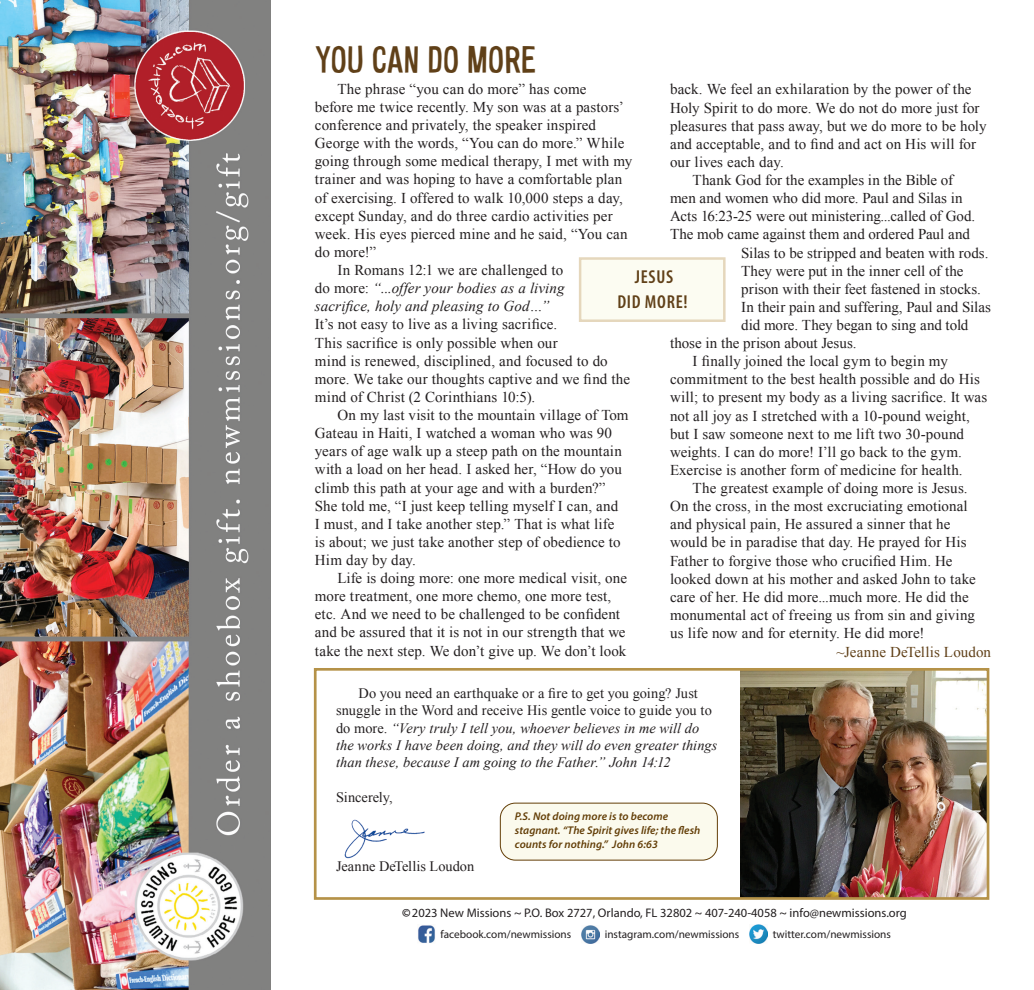
<style>
.page{position:relative;width:1034px;height:990px;background:#fff}
.page>*{position:absolute;margin:0;border:0;box-sizing:border-box;transform-origin:0 0}
.t1{font:35px "Alsina Ultrajada";letter-spacing:-.03em;color:#604018}
.t2{font:600 condensed 18.75px/25px "Myriad Pro";letter-spacing:.04em;color:#604018;text-align:center}
.t3{font:15px/18.1px "Times New Roman";letter-spacing:.005em;color:#231f20}
.t4{font:italic 15px "Times New Roman";letter-spacing:.01em;color:#231f20}
.t5{font:15px "Times New Roman";letter-spacing:.005em;color:#604018}
.t6{font:italic 14.38px/17.2px "Times New Roman";letter-spacing:.005em;color:#231f20}
.t7{font:14.38px "Times New Roman";color:#231f20}
.t8{font:12.5px "Myriad Pro";color:#231f20}
.t9{font:italic 600 11.25px/13.8px "Myriad Pro";letter-spacing:.005em;color:#633e07}
.t10{font:11.25px "Myriad Pro";color:#231f20}
.s1{font-style:normal}
.s2{font-weight:700}
</style>
<div class="page">
<img style="left:0;top:0;width:270px;height:990px">
<div style="left:578px;top:257px;width:147px;height:65px;background:#fcfcf2;border:2px solid #e5d7bc"></div>
<img style="left:418px;top:925px;width:17px;height:18px">
<img style="left:581px;top:925px;width:18px;height:18px">
<img style="left:749px;top:925px;width:18px;height:18px">
<img style="left:740px;top:672px;width:245px;height:224px">
<div style="left:314px;top:668px;width:675px;height:232px;border:3px solid #b59248"></div>
<img style="left:344px;top:819px;width:81px;height:40px">
<div style="left:500px;top:803px;width:217px;height:57px;background:#fbfaed;border-radius:15px"></div>
<div style="left:500px;top:803px;width:217px;height:57px;border:1px solid #633e07;border-radius:15px"></div>
<h1 class="t1" style="left:315px;top:35px;width:223px">YOU CAN DO MORE</h1>
<p class="t3" style="left:337px;top:80px;width:250px">The phrase “you can do more” has come</p>
<p class="t3" style="left:315px;top:98px;width:310px">before me twice recently. My son was at a pastors’</p>
<p class="t3" style="left:315px;top:116px;width:283px">conference and privately, the speaker inspired</p>
<p class="t3" style="left:315px;top:134px;width:311px">George with the words, “You can do more.” While</p>
<p class="t3" style="left:315px;top:152px;width:319px">going through some medical therapy, I met with my</p>
<p class="t3" style="left:315px;top:170px;width:309px">trainer and was hoping to have a comfortable plan</p>
<p class="t3" style="left:315px;top:188px;width:309px">of exercising. I offered to walk 10,000 steps a day,</p>
<p class="t3" style="left:315px;top:206px;width:299px">except Sunday, and do three cardio activities per</p>
<p class="t3" style="left:315px;top:225px;width:314px">week. His eyes pierced mine and he said, “You can</p>
<p class="t3" style="left:315px;top:243px;width:63px">do more!”</p>
<p class="t3" style="left:337px;top:261px;width:227px">In Romans 12:1 we are challenged to</p>
<p class="t4" style="left:315px;top:278px;width:251px"><span class="s1">do more:</span> “...offer your bodies as a living</p>
<p class="t4" style="left:315px;top:296px;width:236px">sacrifice, holy and pleasing to God…”</p>
<p class="t3" style="left:315px;top:315px;width:316px">It’s not easy to live as a living sacrifice.<br>This sacrifice is only possible when our<br>mind is renewed, disciplined, and focused to do more. We take our thoughts captive and we find the mind of Christ (2 Corinthians 10:5).</p>
<p class="t3" style="left:315px;top:406px;width:315px;text-indent:23px">On my last visit to the mountain village of Tom Gateau in Haiti, I watched a woman who was 90 years of age walk up a steep path on the mountain with a load on her head. I asked her, “How do you climb this path at your age and with a burden?” She told me, “I just keep telling myself I can, and<br>I must, and I take another step.” That is what life<br>is about; we just take another step of obedience to Him day by day.</p>
<p class="t3" style="left:315px;top:569px;width:313px;text-indent:23px">Life is doing more: one more medical visit, one more treatment, one more chemo, one more test, etc. And we need to be challenged to be confident and be assured that it is not in our strength that we take the next step. We don’t give up. We don’t look</p>
<p class="t3" style="left:670px;top:80px;width:303px">back. We feel an exhilaration by the power of the</p>
<p class="t3" style="left:670px;top:98px;width:311px">Holy Spirit to do more. We do not do more just for</p>
<p class="t3" style="left:670px;top:116px;width:318px">pleasures that pass away, but we do more to be holy</p>
<p class="t3" style="left:670px;top:134px;width:307px">and acceptable, and to find and act on His will for</p>
<p class="t3" style="left:670px;top:153px;width:115px">our lives each day.</p>
<p class="t3" style="left:692px;top:171px;width:262px">Thank God for the examples in the Bible of</p>
<p class="t3" style="left:670px;top:189px;width:294px">men and women who did more. Paul and Silas in</p>
<p class="t3" style="left:670px;top:207px;width:306px">Acts 16:23-25 were out ministering...called of God.</p>
<p class="t3" style="left:670px;top:225px;width:301px">The mob came against them and ordered Paul and</p>
<p class="t3" style="left:741px;top:243px;width:249px">Silas to be stripped and beaten with rods.</p>
<p class="t3" style="left:741px;top:261px;width:224px">They were put in the inner cell of the</p>
<p class="t3" style="left:741px;top:279px;width:241px">prison with their feet fastened in stocks.</p>
<p class="t3" style="left:741px;top:298px;width:251px">In their pain and suffering, Paul and Silas</p>
<p class="t3" style="left:741px;top:316px;width:229px">did more. They began to sing and told</p>
<p class="t3" style="left:670px;top:334px;width:188px">those in the prison about Jesus.</p>
<p class="t3" style="left:692px;top:352px;width:257px">I finally joined the local gym to begin my</p>
<p class="t3" style="left:670px;top:370px;width:311px">commitment to the best health possible and do His</p>
<p class="t3" style="left:670px;top:388px;width:318px">will; to present my body as a living sacrifice. It was</p>
<p class="t3" style="left:670px;top:406px;width:301px">not all joy as I stretched with a 10-pound weight,</p>
<p class="t3" style="left:670px;top:424px;width:295px">but I saw someone next to me lift two 30-pound</p>
<p class="t3" style="left:670px;top:443px;width:293px">weights. I can do more! I’ll go back to the gym.</p>
<p class="t3" style="left:670px;top:461px;width:294px">Exercise is another form of medicine for health.</p>
<p class="t3" style="left:692px;top:479px;width:276px">The greatest example of doing more is Jesus.</p>
<p class="t3" style="left:670px;top:497px;width:299px">On the cross, in the most excruciating emotional</p>
<p class="t3" style="left:670px;top:515px;width:282px">and physical pain, He assured a sinner that he</p>
<p class="t3" style="left:670px;top:533px;width:298px">would be in paradise that day. He prayed for His</p>
<p class="t3" style="left:670px;top:551px;width:284px">Father to forgive those who crucified Him. He</p>
<p class="t3" style="left:670px;top:569px;width:307px">looked down at his mother and asked John to take</p>
<p class="t3" style="left:670px;top:587px;width:300px">care of her. He did more...much more. He did the</p>
<p class="t3" style="left:670px;top:606px;width:306px">monumental act of freeing us from sin and giving</p>
<p class="t3" style="left:670px;top:624px;width:256px">us life now and for eternity. He did more!</p>
<p class="t5" style="left:836px;top:642px;width:156px">~Jeanne DeTellis Loudon</p>
<p class="t2" style="left:617px;top:264px;width:72px">JESUS<br>DID MORE!</p>
<p class="t6" style="left:336px;top:684px;width:382px;text-indent:22px"><span class="s1">Do you need an earthquake or a fire to get you going? Just snuggle in the Word and receive His gentle voice to guide you to do more.</span> “Very truly I tell you, whoever believes in me will do the works I have been doing, and they will do even greater things than these, because I am going to the Father.” John 14:12</p>
<p class="t7" style="left:336px;top:787px;width:58px">Sincerely,</p>
<p class="t7" style="left:336px;top:856px;width:140px">Jeanne DeTellis Loudon</p>
<p class="t9" style="left:514px;top:810px;width:187px">P.S. Not doing more is to become stagnant. “The Spirit gives life; the flesh counts for nothing.” John 6:63</p>
<p class="t8" style="left:402px;top:905px;width:506px"><span class="s2">©</span> 2023 New Missions ~ P.O. Box 2727, Orlando, FL 32802 ~ 407-240-4058 ~ info@newmissions.org</p>
<p class="t10" style="left:440px;top:927px;width:132px">facebook.com/newmissions</p>
<p class="t10" style="left:604px;top:927px;width:136px">instagram.com/newmissions</p>
<p class="t10" style="left:772px;top:927px;width:120px">twitter.com/newmissions</p>
</div>
